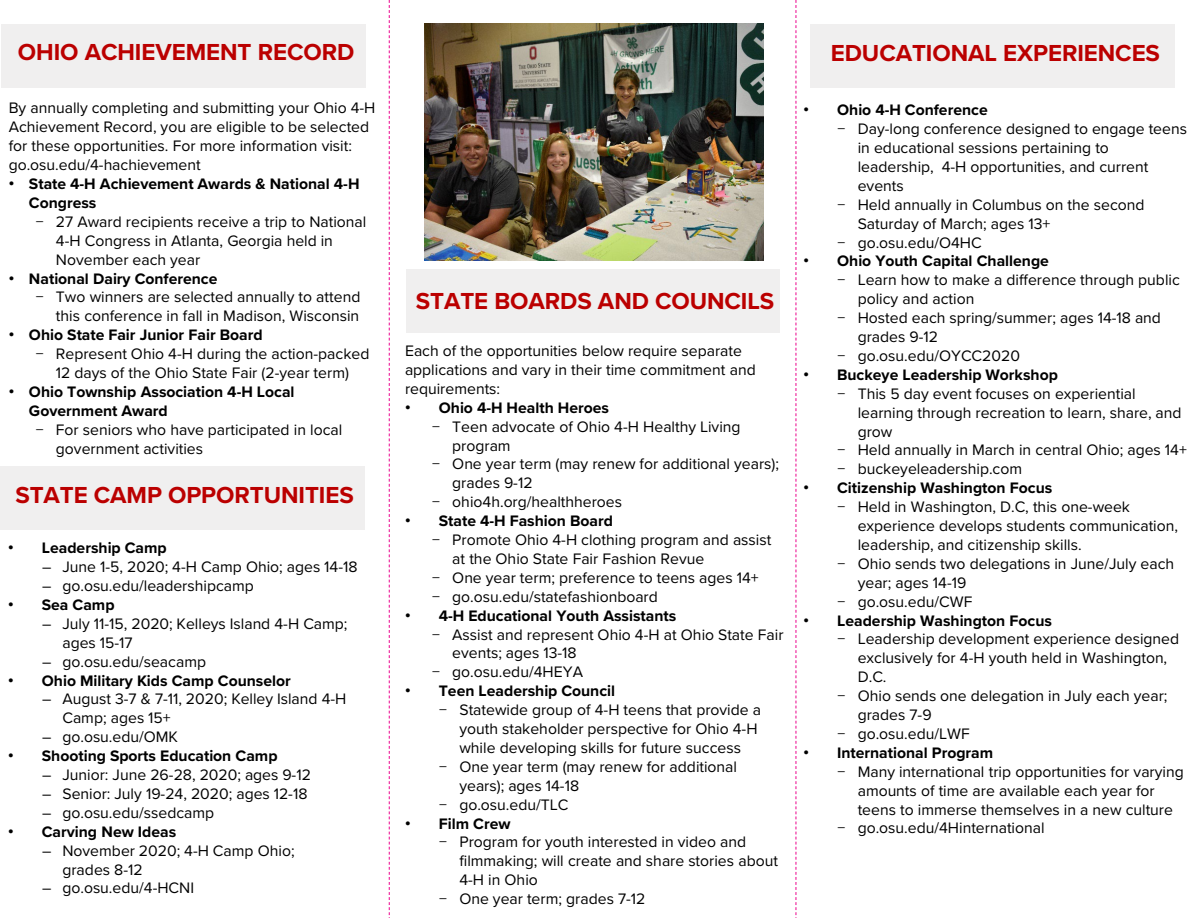
<style>
.page{position:relative;width:1188px;height:918px;background:#fff}
.page>*{position:absolute;margin:0;border:0;box-sizing:border-box;transform-origin:0 0}
.t1{font:700 24px "Proxima Nova";letter-spacing:-.005em;color:#b00}
.t2{font:15.75px/18.9px "Proxima Nova";color:#000}
.t3{font:700 15.75px/18.9px "Proxima Nova";color:#000}
.s1{font-family:"Arial";font-weight:400}
</style>
<div class="page">
<svg style="left:389px;top:0;width:1px;height:918px"></svg>
<svg style="left:796px;top:0;width:1px;height:918px"></svg>
<div style="left:1px;top:24px;width:365px;height:64px;background:#f0efef"></div>
<div style="left:406px;top:269px;width:374px;height:64px;background:#f0efef"></div>
<div style="left:0;top:467px;width:364px;height:63px;background:#f0efef"></div>
<div style="left:811px;top:24px;width:364px;height:64px;background:#f0efef"></div>
<img style="left:424px;top:24px;width:340px;height:237px">
<p class="t1" style="left:18px;top:34px;width:338px">OHIO ACHIEVEMENT RECORD</p>
<p class="t2" style="left:9px;top:98px;width:368px">By annually completing and submitting your Ohio 4-H Achievement Record, you are eligible to be selected for these opportunities. For more information visit: go.osu.edu/4-hachievement</p>
<p class="t3" style="left:29px;top:174px;width:332px;text-indent:-20px"><span class="s1">•</span> State 4-H Achievement Awards &amp; National 4-H<br>Congress</p>
<p class="t2" style="left:56px;top:211px;width:312px;text-indent:-20px">− 27 Award recipients receive a trip to National<br>4-H Congress in Atlanta, Georgia held in<br>November each year</p>
<p class="t3" style="left:9px;top:268px;width:210px"><span class="s1">•</span> National Dairy Conference</p>
<p class="t2" style="left:36px;top:287px;width:326px;text-align:right">− Two winners are selected annually to attend this conference in fall in Madison, Wisconsin</p>
<p class="t3" style="left:9px;top:325px;width:256px"><span class="s1">•</span> Ohio State Fair Junior Fair Board</p>
<p class="t2" style="left:36px;top:344px;width:335px;text-align:center">− Represent Ohio 4-H during the action-packed<br>12 days of the Ohio State Fair (2-year term)</p>
<p class="t3" style="left:29px;top:382px;width:267px;text-indent:-20px"><span class="s1">•</span> Ohio Township Association 4-H Local<br>Government Award</p>
<p class="t2" style="left:56px;top:419px;width:288px;text-indent:-20px">− For seniors who have participated in local government activities</p>
<p class="t1" style="left:15px;top:477px;width:340px">STATE CAMP OPPORTUNITIES</p>
<p class="t3" style="left:8px;top:538px;width:160px"><span class="s1">•</span> Leadership Camp</p>
<p class="t2" style="left:42px;top:557px;width:317px">– June 1-5, 2020; 4-H Camp Ohio; ages 14-18</p>
<p class="t2" style="left:42px;top:576px;width:213px">– go.osu.edu/leadershipcamp</p>
<p class="t3" style="left:8px;top:595px;width:108px"><span class="s1">•</span> Sea Camp</p>
<p class="t2" style="left:62px;top:613px;width:287px;text-indent:-20px">– July 11-15, 2020; Kelleys Island 4-H Camp; ages 15-17</p>
<p class="t2" style="left:42px;top:651px;width:165px">– go.osu.edu/seacamp</p>
<p class="t3" style="left:8px;top:671px;width:284px"><span class="s1">•</span> Ohio Military Kids Camp Counselor</p>
<p class="t2" style="left:62px;top:689px;width:286px;text-indent:-20px">– August 3-7 &amp; 7-11, 2020; Kelley Island 4-H<br>Camp; ages 15+</p>
<p class="t2" style="left:42px;top:727px;width:137px">– go.osu.edu/OMK</p>
<p class="t3" style="left:8px;top:746px;width:271px"><span class="s1">•</span> Shooting Sports Education Camp</p>
<p class="t2" style="left:42px;top:765px;width:270px">– Junior: June 26-28, 2020; ages 9-12</p>
<p class="t2" style="left:42px;top:784px;width:267px">– Senior: July 19-24, 2020; ages 12-18</p>
<p class="t2" style="left:42px;top:802px;width:174px">– go.osu.edu/ssedcamp</p>
<p class="t3" style="left:8px;top:822px;width:170px"><span class="s1">•</span> Carving New Ideas</p>
<p class="t2" style="left:62px;top:840px;width:234px;text-indent:-20px">– November 2020; 4-H Camp Ohio; grades 8-12</p>
<p class="t2" style="left:42px;top:878px;width:153px">– go.osu.edu/4-HCNI</p>
<p class="t1" style="left:416px;top:283px;width:360px">STATE BOARDS AND COUNCILS</p>
<p class="t2" style="left:405px;top:341px;width:352px">Each of the opportunities below require separate applications and vary in their time commitment and requirements:</p>
<p class="t3" style="left:405px;top:398px;width:205px"><span class="s1">•</span> Ohio 4-H Health Heroes</p>
<p class="t2" style="left:452px;top:416px;width:290px;text-indent:-20px">− Teen advocate of Ohio 4-H Healthy Living program</p>
<p class="t2" style="left:452px;top:454px;width:328px;text-indent:-20px">− One year term (may renew for additional years); grades 9-12</p>
<p class="t2" style="left:432px;top:492px;width:192px">− ohio4h.org/healthheroes</p>
<p class="t3" style="left:405px;top:511px;width:210px"><span class="s1">•</span> State 4-H Fashion Board</p>
<p class="t2" style="left:452px;top:530px;width:321px;text-indent:-20px">− Promote Ohio 4-H clothing program and assist at the Ohio State Fair Fashion Revue</p>
<p class="t2" style="left:432px;top:567px;width:328px">− One year term; preference to teens ages 14+</p>
<p class="t2" style="left:432px;top:586px;width:227px">− go.osu.edu/statefashionboard</p>
<p class="t3" style="left:405px;top:606px;width:273px"><span class="s1">•</span> 4-H Educational Youth Assistants</p>
<p class="t2" style="left:452px;top:624px;width:333px;text-indent:-20px">− Assist and represent Ohio 4-H at Ohio State Fair events; ages 13-18</p>
<p class="t2" style="left:432px;top:662px;width:153px">− go.osu.edu/4HEYA</p>
<p class="t3" style="left:405px;top:681px;width:212px"><span class="s1">•</span> Teen Leadership Council</p>
<p class="t2" style="left:459px;top:700px;width:303px;text-indent:-20px">− Statewide group of 4-H teens that provide a youth stakeholder perspective for Ohio 4-H while developing skills for future success</p>
<p class="t2" style="left:459px;top:756px;width:279px;text-indent:-20px">− One year term (may renew for additional years); ages 14-18</p>
<p class="t2" style="left:439px;top:794px;width:131px">− go.osu.edu/TLC</p>
<p class="t3" style="left:405px;top:813px;width:107px"><span class="s1">•</span> Film Crew</p>
<p class="t2" style="left:459px;top:832px;width:320px;text-indent:-20px">− Program for youth interested in video and filmmaking; will create and share stories about<br>4-H in Ohio</p>
<p class="t2" style="left:439px;top:889px;width:208px">− One year term; grades 7-12</p>
<p class="t1" style="left:831px;top:35px;width:331px">EDUCATIONAL EXPERIENCES</p>
<p class="t3" style="left:803px;top:100px;width:186px"><span class="s1">•</span> Ohio 4-H Conference</p>
<p class="t2" style="left:858px;top:119px;width:331px;text-indent:-20px">− Day-long conference designed to engage teens in educational sessions pertaining to leadership, 4-H opportunities, and current events</p>
<p class="t2" style="left:858px;top:194px;width:288px;text-indent:-20px">− Held annually in Columbus on the second<br>Saturday of March; ages 13+</p>
<p class="t2" style="left:837px;top:232px;width:146px">− go.osu.edu/O4HC</p>
<p class="t3" style="left:803px;top:251px;width:247px"><span class="s1">•</span> Ohio Youth Capital Challenge</p>
<p class="t2" style="left:858px;top:270px;width:324px;text-indent:-20px">− Learn how to make a difference through public policy and action</p>
<p class="t2" style="left:858px;top:308px;width:305px;text-indent:-20px">− Hosted each spring/summer; ages 14-18 and grades 9-12</p>
<p class="t2" style="left:837px;top:346px;width:184px">− go.osu.edu/OYCC2020</p>
<p class="t3" style="left:803px;top:365px;width:256px"><span class="s1">•</span> Buckeye Leadership Workshop</p>
<p class="t2" style="left:858px;top:383px;width:325px;text-indent:-20px">− This 5 day event focuses on experiential learning through recreation to learn, share, and grow</p>
<p class="t2" style="left:837px;top:440px;width:351px">− Held annually in March in central Ohio; ages 14+</p>
<p class="t2" style="left:837px;top:459px;width:186px">− buckeyeleadership.com</p>
<p class="t3" style="left:803px;top:478px;width:251px"><span class="s1">•</span> Citizenship Washington Focus</p>
<p class="t2" style="left:858px;top:497px;width:322px;text-indent:-20px">− Held in Washington, D.C, this one-week experience develops students communication, leadership, and citizenship skills.</p>
<p class="t2" style="left:858px;top:553px;width:318px;text-indent:-20px">− Ohio sends two delegations in June/July each year; ages 14-19</p>
<p class="t2" style="left:837px;top:591px;width:136px">− go.osu.edu/CWF</p>
<p class="t3" style="left:803px;top:610px;width:250px"><span class="s1">•</span> Leadership Washington Focus</p>
<p class="t2" style="left:858px;top:629px;width:323px;text-indent:-20px">− Leadership development experience designed exclusively for 4-H youth held in Washington,<br>D.C.</p>
<p class="t2" style="left:858px;top:686px;width:311px;text-indent:-20px">− Ohio sends one delegation in July each year; grades 7-9</p>
<p class="t2" style="left:837px;top:724px;width:134px">− go.osu.edu/LWF</p>
<p class="t3" style="left:803px;top:743px;width:191px"><span class="s1">•</span> International Program</p>
<p class="t2" style="left:858px;top:761px;width:328px;text-indent:-20px">− Many international trip opportunities for varying amounts of time are available each year for teens to immerse themselves in a new culture</p>
<p class="t2" style="left:837px;top:818px;width:209px">− go.osu.edu/4Hinternational</p>
</div>
